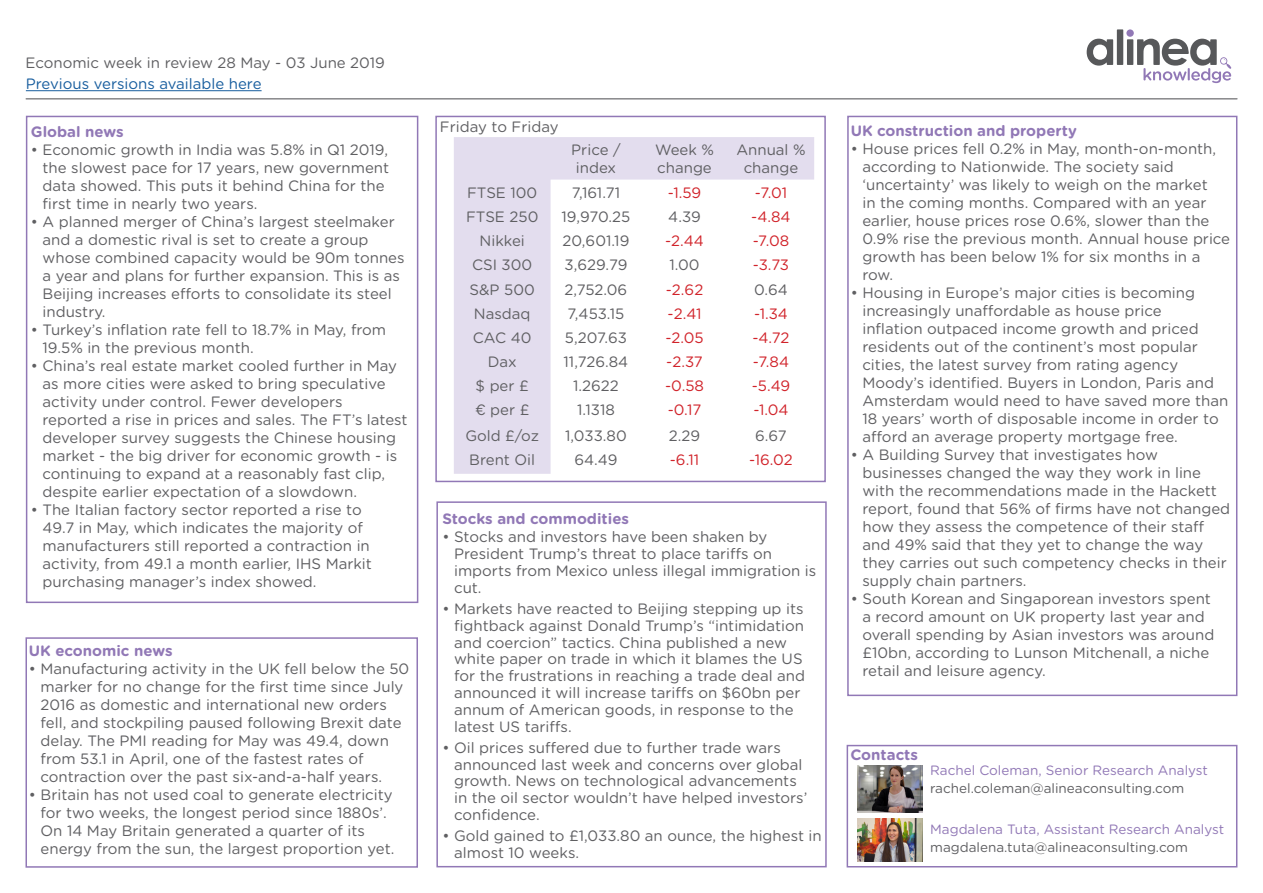
<style>
.page{position:relative;width:1263px;height:893px;background:#fff}
.page>*{position:absolute;margin:0;border:0;box-sizing:border-box;transform-origin:0 0}
.Body{font:15px/18px "Gotham Rounded";color:#5f5f62}
.EWiR{font:15px/18px "Gotham Rounded";color:#5f5f62;text-align:center}
.EWiR-2{font:15px "Gotham Rounded";color:#d1232a}
.Sub_title{font:700 15px "Gotham Rounded";color:#9178b6}
.t1{font:15px "Gotham Rounded";color:#175d9e}
.Body_Text{font:13.5px "Gotham Rounded";color:#9178b6}
.Body_Text-2{font:13.5px "Gotham Rounded";color:#5f5f62}
</style>
<div class="page">
<div style="left:26px;top:637px;width:392px;height:231px;border:2px solid #9178b6"></div>
<hr style="left:26px;top:98px;width:1211px;height:1px;background:#5f5f62">
<svg style="left:1087px;top:39px;width:26px;height:27px"></svg>
<div style="left:1117px;top:29px;width:6px;height:36px;background:#57585a"></div>
<svg style="left:1126px;top:29px;width:105px;height:54px"></svg>
<hr style="left:26px;top:90px;width:236px;height:1px;background:#175d9e">
<div style="left:435px;top:116px;width:391px;height:366px;border:2px solid #9178b6"></div>
<svg style="left:454px;top:137px;width:360px;height:337px"></svg>
<div style="left:847px;top:745px;width:390px;height:122px;border:2px solid #9178b6"></div>
<img style="left:857px;top:818px;width:65px;height:44px">
<img style="left:857px;top:765px;width:65px;height:47px">
<div style="left:436px;top:501px;width:391px;height:366px;border:2px solid #9178b6"></div>
<div style="left:847px;top:116px;width:390px;height:580px;border:2px solid #9178b6"></div>
<div style="left:26px;top:116px;width:392px;height:487px;border:2px solid #9178b6"></div>
<p class="Body" style="left:26px;top:53px;width:361px">Economic week in review 28 May - 03 June 2019</p>
<p class="t1" style="left:26px;top:74px;width:237px">Previous versions available here</p>
<p class="Sub_title" style="left:31px;top:120px;width:94px">Global news</p>
<p class="Body" style="left:43px;top:140px;width:348px;text-indent:-12px">• Economic growth in India was 5.8% in Q1 2019, the slowest pace for 17 years, new government data showed. This puts it behind China for the first time in nearly two years.</p>
<p class="Body" style="left:43px;top:212px;width:363px;text-indent:-12px">• A planned merger of China’s largest steelmaker and a domestic rival is set to create a group whose combined capacity would be 90m tonnes a year and plans for further expansion. This is as Beijing increases efforts to consolidate its steel industry.</p>
<p class="Body" style="left:43px;top:320px;width:345px;text-indent:-12px">• Turkey’s inflation rate fell to 18.7% in May, from<br>19.5% in the previous month.</p>
<p class="Body" style="left:43px;top:356px;width:367px;text-indent:-12px">• China’s real estate market cooled further in May as more cities were asked to bring speculative activity under control. Fewer developers reported a rise in prices and sales. The FT’s latest developer survey suggests the Chinese housing market - the big driver for economic growth - is continuing to expand at a reasonably fast clip, despite earlier expectation of a slowdown.</p>
<p class="Body" style="left:43px;top:500px;width:331px;text-indent:-12px">• The Italian factory sector reported a rise to 49.7 in May, which indicates the majority of manufacturers still reported a contraction in activity, from 49.1 a month earlier, IHS Markit purchasing manager’s index showed.</p>
<p class="Sub_title" style="left:29px;top:639px;width:145px">UK economic news</p>
<p class="Body" style="left:41px;top:659px;width:370px;text-indent:-12px">• Manufacturing activity in the UK fell below the 50 marker for no change for the first time since July 2016 as domestic and international new orders fell, and stockpiling paused following Brexit date delay. The PMI reading for May was 49.4, down from 53.1 in April, one of the fastest rates of contraction over the past six-and-a-half years.</p>
<p class="Body" style="left:41px;top:785px;width:355px;text-indent:-12px">• Britain has not used coal to generate electricity for two weeks, the longest period since 1880s’.<br>On 14 May Britain generated a quarter of its energy from the sun, the largest proportion yet.</p>
<p class="Body" style="left:440px;top:117px;width:120px">Friday to Friday</p>
<p class="EWiR" style="left:571px;top:140px;width:51px">Price / index</p>
<p class="EWiR" style="left:655px;top:140px;width:60px;text-align:left">Week % change</p>
<p class="EWiR" style="left:736px;top:140px;width:71px">Annual % change</p>
<p class="EWiR" style="left:467px;top:183px;width:72px">FTSE 100</p>
<p class="EWiR" style="left:572px;top:183px;width:50px">7,161.71</p>
<p class="EWiR-2" style="left:668px;top:182px;width:35px">-1.59</p>
<p class="EWiR-2" style="left:755px;top:182px;width:34px">-7.01</p>
<p class="EWiR" style="left:466px;top:207px;width:74px">FTSE 250</p>
<p class="EWiR" style="left:561px;top:207px;width:70px">19,970.25</p>
<p class="EWiR" style="left:668px;top:207px;width:34px">4.39</p>
<p class="EWiR-2" style="left:751px;top:206px;width:41px">-4.84</p>
<p class="EWiR" style="left:479px;top:231px;width:47px">Nikkei</p>
<p class="EWiR" style="left:563px;top:231px;width:68px">20,601.19</p>
<p class="EWiR-2" style="left:665px;top:230px;width:40px">-2.44</p>
<p class="EWiR-2" style="left:753px;top:230px;width:38px">-7.08</p>
<p class="EWiR" style="left:472px;top:255px;width:62px">CSI 300</p>
<p class="EWiR" style="left:564px;top:255px;width:64px">3,629.79</p>
<p class="EWiR" style="left:669px;top:255px;width:32px">1.00</p>
<p class="EWiR-2" style="left:753px;top:254px;width:38px">-3.73</p>
<p class="EWiR" style="left:470px;top:280px;width:67px">S&amp;P 500</p>
<p class="EWiR" style="left:565px;top:280px;width:64px">2,752.06</p>
<p class="EWiR-2" style="left:666px;top:279px;width:39px">-2.62</p>
<p class="EWiR" style="left:754px;top:280px;width:35px">0.64</p>
<p class="EWiR" style="left:474px;top:304px;width:58px">Nasdaq</p>
<p class="EWiR" style="left:567px;top:304px;width:58px">7,453.15</p>
<p class="EWiR-2" style="left:668px;top:303px;width:35px">-2.41</p>
<p class="EWiR-2" style="left:754px;top:303px;width:35px">-1.34</p>
<p class="EWiR" style="left:473px;top:328px;width:60px">CAC 40</p>
<p class="EWiR" style="left:565px;top:328px;width:63px">5,207.63</p>
<p class="EWiR-2" style="left:665px;top:327px;width:40px">-2.05</p>
<p class="EWiR-2" style="left:752px;top:327px;width:39px">-4.72</p>
<p class="EWiR" style="left:488px;top:352px;width:30px">Dax</p>
<p class="EWiR" style="left:564px;top:352px;width:66px">11,726.84</p>
<p class="EWiR-2" style="left:666px;top:351px;width:38px">-2.37</p>
<p class="EWiR-2" style="left:753px;top:351px;width:38px">-7.84</p>
<p class="EWiR" style="left:476px;top:376px;width:55px">$ per £</p>
<p class="EWiR" style="left:573px;top:376px;width:47px">1.2622</p>
<p class="EWiR-2" style="left:665px;top:375px;width:40px">-0.58</p>
<p class="EWiR-2" style="left:752px;top:375px;width:40px">-5.49</p>
<p class="EWiR" style="left:475px;top:400px;width:56px">€ per £</p>
<p class="EWiR" style="left:577px;top:400px;width:39px">1.1318</p>
<p class="EWiR-2" style="left:668px;top:399px;width:35px">-0.17</p>
<p class="EWiR-2" style="left:753px;top:399px;width:37px">-1.04</p>
<p class="EWiR" style="left:465px;top:426px;width:75px">Gold £/oz</p>
<p class="EWiR" style="left:565px;top:426px;width:63px">1,033.80</p>
<p class="EWiR" style="left:669px;top:426px;width:33px">2.29</p>
<p class="EWiR" style="left:755px;top:426px;width:33px">6.67</p>
<p class="EWiR" style="left:469px;top:450px;width:67px">Brent Oil</p>
<p class="EWiR" style="left:574px;top:450px;width:45px">64.49</p>
<p class="EWiR-2" style="left:670px;top:449px;width:31px">-6.11</p>
<p class="EWiR-2" style="left:749px;top:449px;width:45px">-16.02</p>
<p class="Sub_title" style="left:442px;top:508px;width:188px">Stocks and commodities</p>
<p class="Body" style="left:454px;top:528px;width:364px;line-height:16.8px;text-indent:-12px">• Stocks and investors have been shaken by President Trump’s threat to place tariffs on imports from Mexico unless illegal immigration is cut.</p>
<p class="Body" style="left:454px;top:599px;width:352px;line-height:16.8px;text-indent:-12px">• Markets have reacted to Beijing stepping up its fightback against Donald Trump’s “intimidation and coercion” tactics. China published a new white paper on trade in which it blames the US for the frustrations in reaching a trade deal and announced it will increase tariffs on $60bn per annum of American goods, in response to the latest US tariffs.</p>
<p class="Body" style="left:454px;top:738px;width:355px;line-height:16.8px;text-indent:-12px">• Oil prices suffered due to further trade wars announced last week and concerns over global growth. News on technological advancements in the oil sector wouldn’t have helped investors’ confidence.</p>
<p class="Body" style="left:454px;top:827px;width:369px;line-height:16.8px;text-indent:-12px">• Gold gained to £1,033.80 an ounce, the highest in almost 10 weeks.</p>
<p class="Sub_title" style="left:851px;top:119px;width:228px">UK construction and property</p>
<p class="Body" style="left:862px;top:139px;width:369px;text-indent:-12px">• House prices fell 0.2% in May, month-on-month, according to Nationwide. The society said ‘uncertainty’ was likely to weigh on the market<br>in the coming months. Compared with an year earlier, house prices rose 0.6%, slower than the 0.9% rise the previous month. Annual house price growth has been below 1% for six months in a row.</p>
<p class="Body" style="left:862px;top:283px;width:367px;text-indent:-12px">• Housing in Europe’s major cities is becoming increasingly unaffordable as house price<br>inflation outpaced income growth and priced residents out of the continent’s most popular cities, the latest survey from rating agency Moody’s identified. Buyers in London, Paris and Amsterdam would need to have saved more than 18 years’ worth of disposable income in order to afford an average property mortgage free.</p>
<p class="Body" style="left:862px;top:445px;width:369px;text-indent:-12px">• A Building Survey that investigates how businesses changed the way they work in line with the recommendations made in the Hackett report, found that 56% of firms have not changed how they assess the competence of their staff and 49% said that they yet to change the way they carries out such competency checks in their supply chain partners.</p>
<p class="Body" style="left:862px;top:589px;width:353px;text-indent:-12px">• South Korean and Singaporean investors spent a record amount on UK property last year and overall spending by Asian investors was around £10bn, according to Lunson Mitchenall, a niche retail and leisure agency.</p>
<p class="Sub_title" style="left:850px;top:744px;width:69px">Contacts</p>
<p class="Body_Text" style="left:930px;top:761px;width:279px">Rachel Coleman, Senior Research Analyst</p>
<p class="Body_Text-2" style="left:930px;top:779px;width:256px">rachel.coleman@alineaconsulting.com</p>
<p class="Body_Text" style="left:930px;top:820px;width:296px">Magdalena Tuta, Assistant Research Analyst</p>
<p class="Body_Text-2" style="left:930px;top:838px;width:259px">magdalena.tuta@alineaconsulting.com</p>
</div>
